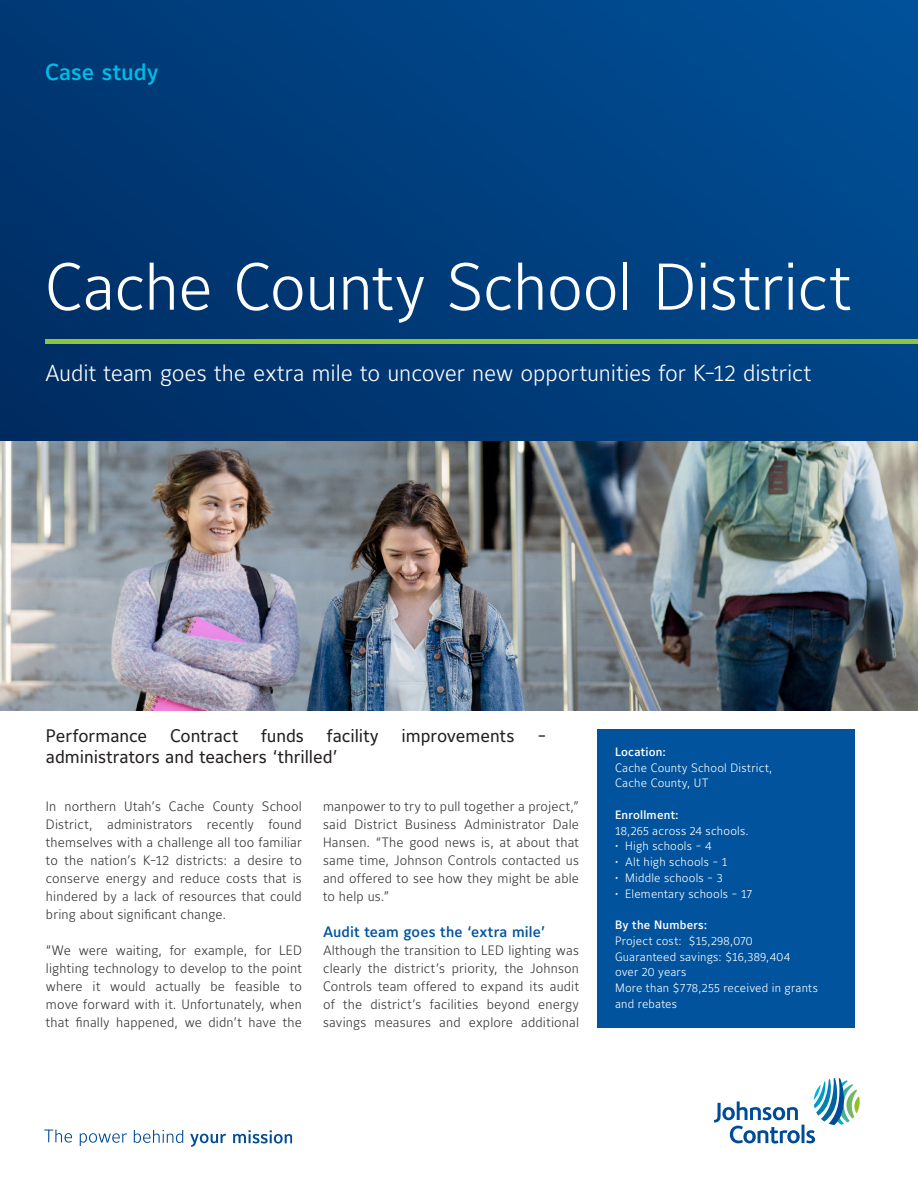
<style>
.page{position:relative;width:918px;height:1188px;background:#fff}
.page>*{position:absolute;margin:0;border:0;box-sizing:border-box;transform-origin:0 0}
.t1{font:300 65.4px "Maurea Jci Lf ML";letter-spacing:-.01em;color:#fff}
.t2{font:300 22.95px "Maurea Jci Lf ML";letter-spacing:-.005em;color:#fff}
.t3{font:500 22.95px "Maurea Jci Lf ML";color:#02bce5}
.body_copy{font:18px "Maurea Jci Lf ML";letter-spacing:-.005em;color:#231f20}
.body_copy-2{font:500 15px "Maurea Jci Lf ML";letter-spacing:.01em;color:#01539e}
.body_copy-3{font:300 13.5px/18px "Maurea Jci Lf ML";letter-spacing:.01em;color:#363536;text-align:justify}
.Bullets{font:300 12px "Maurea Jci Lf ML";letter-spacing:.015em;color:#fff}
.Bullets-2{font:500 12px "Maurea Jci Lf ML";letter-spacing:.015em;color:#fff}
</style>
<div class="page">
<div style="left:0;top:0;width:918px;height:441px;background:linear-gradient(to right,#00316a,#004a90)"></div>
<svg style="left:714px;top:1078px;width:146px;height:66px"></svg>
<div style="left:45px;top:339px;width:873px;height:5px;background:#8bc63e"></div>
<div style="left:597px;top:729px;width:258px;height:299px;background:#01539e"></div>
<img style="left:0;top:441px;width:918px;height:270px">
<svg style="left:44px;top:1129px;width:28px;height:14px"></svg>
<svg style="left:80px;top:1133px;width:47px;height:13px"></svg>
<svg style="left:134px;top:1130px;width:49px;height:13px"></svg>
<svg style="left:190px;top:1134px;width:36px;height:13px"></svg>
<svg style="left:233px;top:1130px;width:59px;height:14px"></svg>
<p class="t3" style="left:45px;top:58px;width:115px">Case study</p>
<p class="t1" style="left:45px;top:247px;width:807px">Cache County School District</p>
<p class="t2" style="left:45px;top:359px;width:768px">Audit team goes the extra mile to uncover new opportunities for K-12 district</p>
<p class="body_copy" style="left:46px;top:725px;width:103px">Performance</p>
<p class="body_copy" style="left:170px;top:725px;width:70px">Contract</p>
<p class="body_copy" style="left:261px;top:725px;width:44px">funds</p>
<p class="body_copy" style="left:327px;top:725px;width:53px">facility</p>
<p class="body_copy" style="left:402px;top:725px;width:115px">improvements</p>
<p class="body_copy" style="left:537px;top:725px;width:10px">-</p>
<p class="body_copy" style="left:46px;top:746px;width:293px">administrators and teachers ‘thrilled’</p>
<p class="Bullets-2" style="left:615px;top:745px;width:53px">Location:</p>
<p class="Bullets" style="left:615px;top:760px;width:159px">Cache County School District,</p>
<p class="Bullets" style="left:615px;top:776px;width:95px">Cache County, UT</p>
<p class="Bullets-2" style="left:615px;top:808px;width:65px">Enrollment:</p>
<p class="Bullets" style="left:615px;top:823px;width:135px">18,265 across 24 schools.</p>
<p class="Bullets" style="left:615px;top:839px;width:98px">• High schools - 4</p>
<p class="Bullets" style="left:615px;top:855px;width:114px">• Alt high schools - 1</p>
<p class="Bullets" style="left:615px;top:870px;width:109px">• Middle schools - 3</p>
<p class="Bullets" style="left:615px;top:886px;width:139px">• Elementary schools - 17</p>
<p class="Bullets-2" style="left:615px;top:918px;width:94px">By the Numbers:</p>
<p class="Bullets" style="left:615px;top:933px;width:139px">Project cost: $15,298,070</p>
<p class="Bullets" style="left:615px;top:949px;width:177px">Guaranteed savings: $16,389,404</p>
<p class="Bullets" style="left:615px;top:965px;width:73px">over 20 years</p>
<p class="Bullets" style="left:615px;top:981px;width:204px">More than $778,255 received in grants</p>
<p class="Bullets" style="left:615px;top:996px;width:64px">and rebates</p>
<p class="body_copy-3" style="left:46px;top:797px;width:257px">In northern Utah’s Cache County School District, administrators recently found themselves with a challenge all too familiar to the nation’s K-12 districts: a desire to conserve energy and reduce costs that is hindered by a lack of resources that could bring about significant change.</p>
<p class="body_copy-3" style="left:46px;top:941px;width:257px">“We were waiting, for example, for LED lighting technology to develop to the point where it would actually be feasible to move forward with it. Unfortunately, when that finally happened, we didn’t have the</p>
<p class="body_copy-3" style="left:323px;top:797px;width:257px">manpower to try to pull together a project,” said District Business Administrator Dale Hansen. “The good news is, at about that same time, Johnson Controls contacted us and offered to see how they might be able to help us.”</p>
<p class="body_copy-2" style="left:323px;top:923px;width:224px">Audit team goes the ‘extra mile’</p>
<p class="body_copy-3" style="left:323px;top:941px;width:257px">Although the transition to LED lighting was clearly the district’s priority, the Johnson Controls team offered to expand its audit of the district’s facilities beyond energy savings measures and explore additional</p>
</div>
